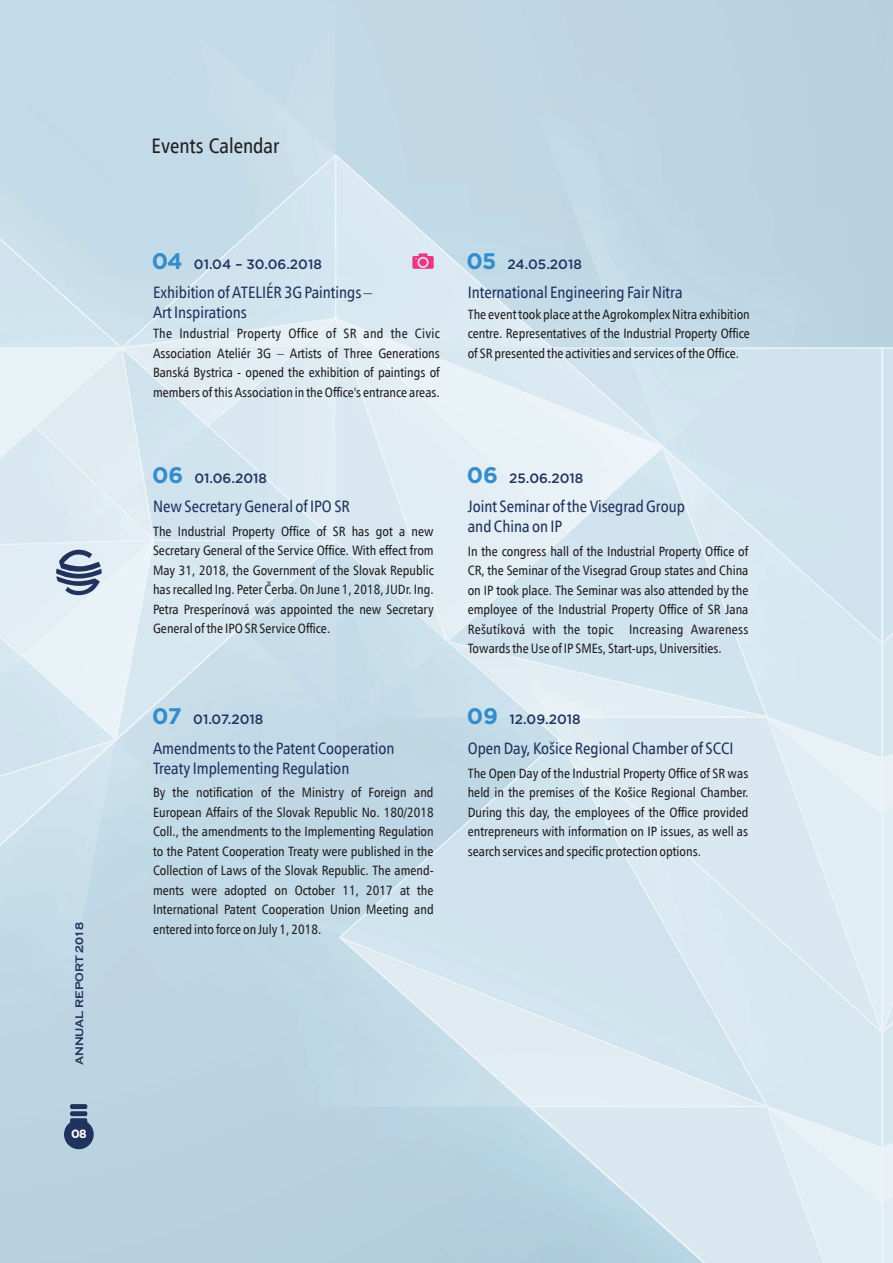
<style>
.page{position:relative;width:893px;height:1263px;background:#fff}
.page>*{position:absolute;margin:0;border:0;box-sizing:border-box;transform-origin:0 0}
.t1{font:21px "Humanist 777 AT Roman Condensed B";color:#231f20}
.t2{font:16.5px/19.8px "Humanist 777 AT Roman Condensed B";color:#20335f}
.t3{font:13.5px/19.5px "Humanist 777 AT Roman Condensed B";color:#231f20;text-align:justify}
.t4{font:500 13.5px "Gotham";color:#20335f}
.t5{font:700 12px "Gotham";color:#fff}
.t6{font:700 11.25px "Copperplate Gothic";color:#20335f}
.s1{font-weight:700;font-size:22.5px;color:#338ccb}
</style>
<div class="page">
<img style="left:0;top:0;width:893px;height:1263px">
<svg style="left:64px;top:1104px;width:30px;height:45px"></svg>
<svg style="left:56px;top:549px;width:46px;height:46px;background:#8b99b1"></svg>
<svg style="left:412px;top:253px;width:22px;height:16px"></svg>
<p class="t6" style="left:73px;top:1065px;width:144px;rotate:-90deg">ANNUAL REPORT 2018</p>
<p class="t5" style="left:71px;top:1129px;width:17px">08</p>
<h1 class="t1" style="left:151px;top:137px;width:129px">Events Calendar</h1>
<p class="t4" style="left:152px;top:258px;width:172px"><span class="s1">04</span> 01.04 – 30.06.2018</p>
<p class="t4" style="left:467px;top:258px;width:117px"><span class="s1">05</span> 24.05.2018</p>
<p class="t2" style="left:153px;top:284px;width:221px">Exhibition of ATELIÉR 3G Paintings –<br>Art Inspirations</p>
<p class="t3" style="left:153px;top:325px;width:288px">The Industrial Property Office of SR and the Civic Association Ateliér 3G – Artists of Three Generations Banská Bystrica - opened the exhibition of paintings of members of this Association in the Office's entrance areas.</p>
<p class="t2" style="left:468px;top:284px;width:216px">International Engineering Fair Nitra</p>
<p class="t3" style="left:468px;top:305px;width:284px">The event took place at the Agrokomplex Nitra exhibition centre. Representatives of the Industrial Property Office of SR presented the activities and services of the Office.</p>
<p class="t4" style="left:152px;top:472px;width:117px"><span class="s1">06</span> 01.06.2018</p>
<p class="t4" style="left:467px;top:472px;width:118px"><span class="s1">06</span> 25.06.2018</p>
<p class="t2" style="left:153px;top:498px;width:198px">New Secretary General of IPO SR</p>
<p class="t3" style="left:153px;top:522px;width:282px">The Industrial Property Office of SR has got a new Secretary General of the Service Office. With effect from May 31, 2018, the Government of the Slovak Republic has recalled Ing. Peter Čerba. On June 1, 2018, JUDr. Ing.<br>Petra Presperínová was appointed the new Secretary General of the IPO SR Service Office.</p>
<p class="t2" style="left:468px;top:498px;width:219px">Joint Seminar of the Visegrad Group and China on IP</p>
<p class="t3" style="left:468px;top:542px;width:282px">In the congress hall of the Industrial Property Office of CR, the Seminar of the Visegrad Group states and China on IP took place. The Seminar was also attended by the employee of the Industrial Property Office of SR Jana Rešutíková with the topic Increasing Awareness Towards the Use of IP SMEs, Start-ups, Universities.</p>
<p class="t4" style="left:152px;top:713px;width:113px"><span class="s1">07</span> 01.07.2018</p>
<p class="t4" style="left:467px;top:713px;width:115px"><span class="s1">09</span> 12.09.2018</p>
<p class="t2" style="left:153px;top:740px;width:243px">Amendments to the Patent Cooperation<br>Treaty Implementing Regulation</p>
<p class="t3" style="left:153px;top:784px;width:282px">By the notification of the Ministry of Foreign and European Affairs of the Slovak Republic No. 180/2018<br>Coll., the amendments to the Implementing Regulation to the Patent Cooperation Treaty were published in the Collection of Laws of the Slovak Republic. The amend&shy;ments were adopted on October 11, 2017 at the International Patent Cooperation Union Meeting and entered into force on July 1, 2018.</p>
<p class="t2" style="left:468px;top:740px;width:267px">Open Day, Košice Regional Chamber of SCCI</p>
<p class="t3" style="left:468px;top:764px;width:282px">The Open Day of the Industrial Property Office of SR was held in the premises of the Košice Regional Chamber.<br>During this day, the employees of the Office provided entrepreneurs with information on IP issues, as well as search services and specific protection options.</p>
</div>
